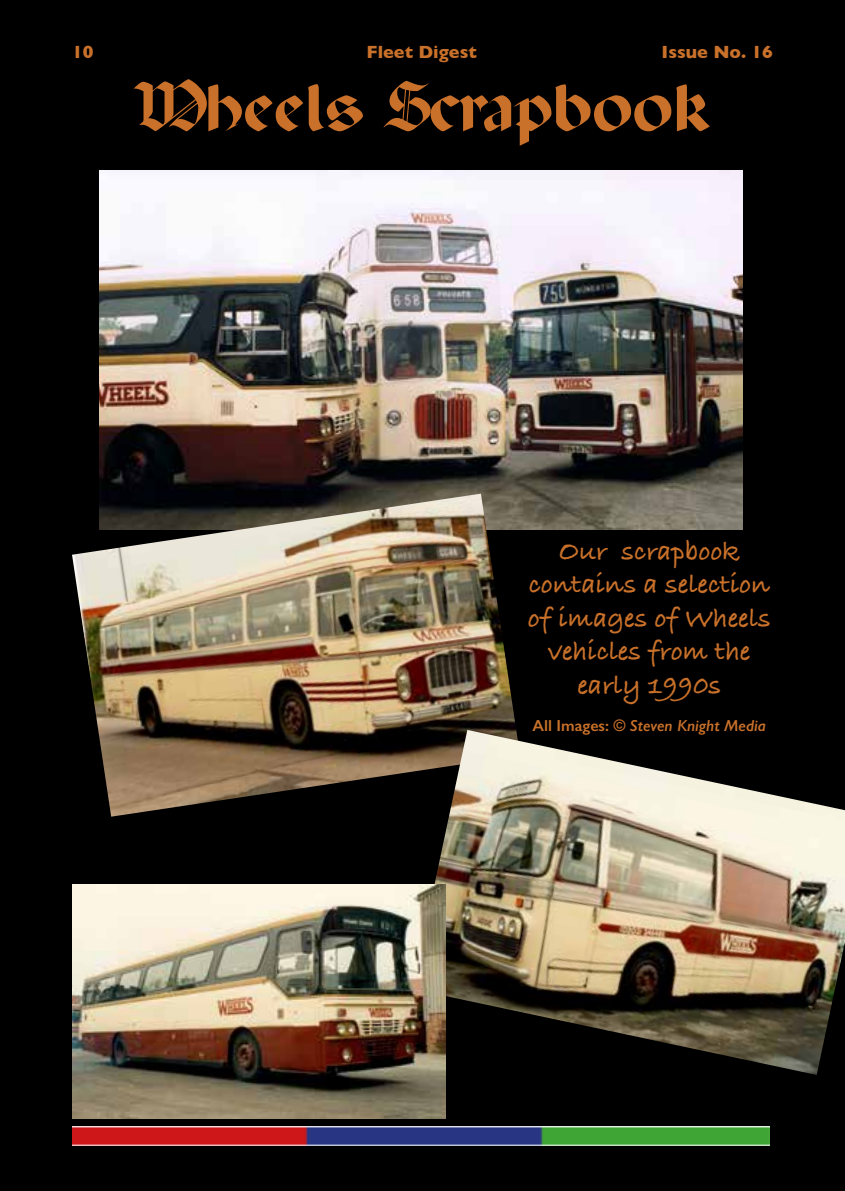
<style>
.page{position:relative;width:845px;height:1191px;background:#000}
.page>*{position:absolute;margin:0;border:0;box-sizing:border-box;transform-origin:0 0}
.t1{font:72px "Albertus";color:#c9712a}
.t2{font:700 28px/33.6px "Bradley Hand ITCTT";color:#c9712a;text-align:center}
.t3{font:700 18px "Gill Sans";color:#c9712a}
.t4{font:italic 600 16px "Gill Sans";color:#c9712a}
.s1{font-style:normal}
</style>
<div class="page">
<img style="left:72px;top:1126px;width:698px;height:19px">
<img style="left:99px;top:170px;width:644px;height:359px">
<img style="left:72px;top:493px;width:448px;height:323px">
<img style="left:412px;top:730px;width:433px;height:345px">
<img style="left:72px;top:884px;width:373px;height:235px">
<p class="t3" style="left:72px;top:37px;width:23px">10</p>
<p class="t3" style="left:366px;top:37px;width:112px">Fleet Digest</p>
<p class="t3" style="left:661px;top:37px;width:113px">Issue No. 16</p>
<h1 class="t1" style="left:133px;top:74px;width:579px">Wheels Scrapbook</h1>
<p class="t2" style="left:528px;top:533px;width:244px">Our scrapbook contains a selection of images of Wheels vehicles from the early 1990s</p>
<p class="t4" style="left:532px;top:716px;width:235px"><span class="s1">All Images:</span> © Steven Knight Media</p>
</div>
